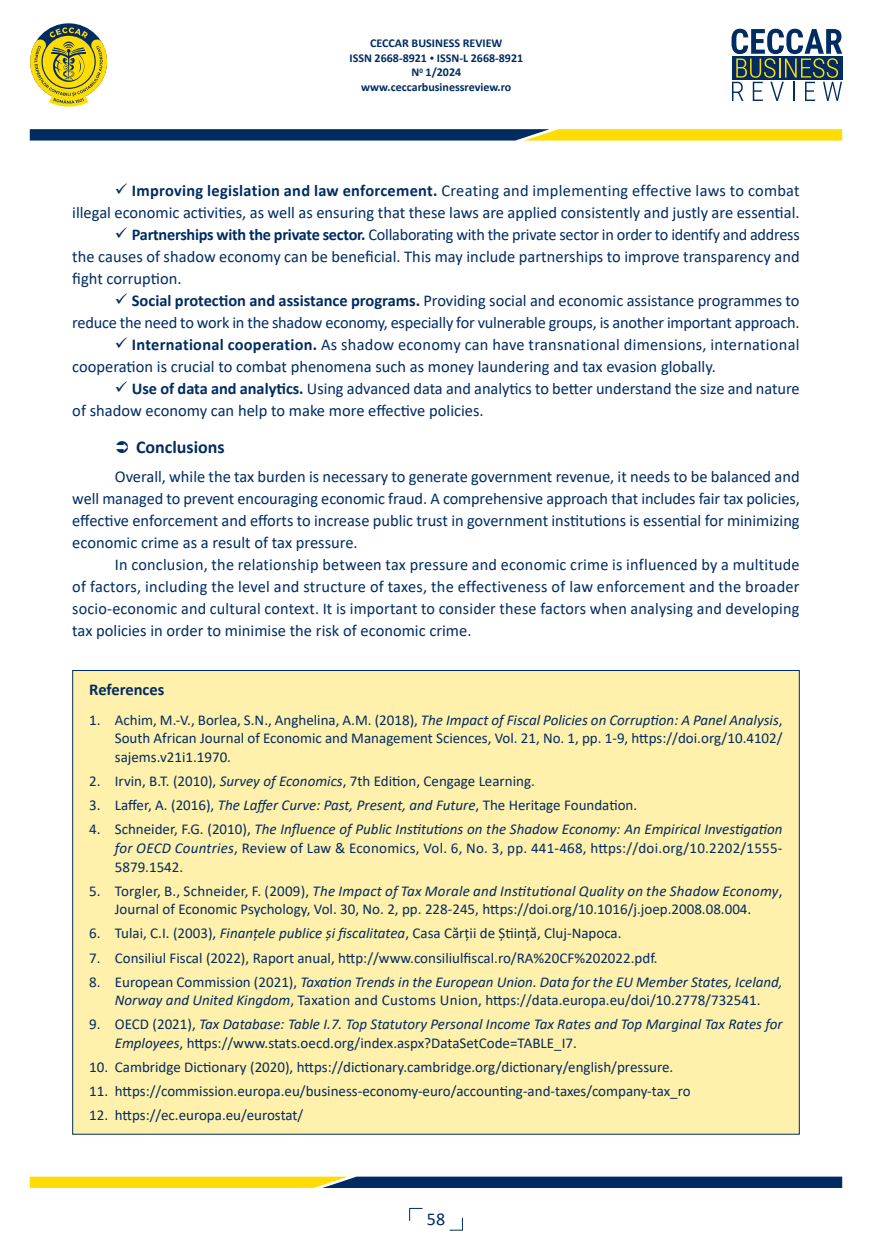
<style>
.page{position:relative;width:872px;height:1255px;background:#fff}
.page>*{position:absolute;margin:0;border:0;box-sizing:border-box;transform-origin:0 0}
.t1{font:700 18px "Calibri";color:#002c62}
.t2{font:18px "Calibri";color:#002c62}
.t3{font:16.5px/22px "Calibri";color:#002c62;text-align:justify}
.t4{font:700 16.5px "Calibri";color:#002c62}
.t5{font:15px/18.6px "Calibri";color:#002c62;text-align:justify}
.t6{font:italic 15px/18.6px "Calibri";color:#002c62}
.t7{font:700 12px/14.4px "Calibri";color:#002c62;text-align:center}
.s1{font-size:9px}
.s2{font-weight:700}
.s3{font-style:italic}
.s4{font-style:normal}
</style>
<div class="page">
<svg style="left:409px;top:1207px;width:13px;height:13px"></svg>
<svg style="left:30px;top:27px;width:77px;height:80px"></svg>
<svg style="left:731px;top:29px;width:111px;height:72px"></svg>
<svg style="left:30px;top:129px;width:812px;height:11px;background:#637144"></svg>
<svg style="left:30px;top:1176px;width:812px;height:11px;background:#6a774c"></svg>
<svg style="left:449px;top:1217px;width:14px;height:13px"></svg>
<div style="left:72px;top:670px;width:727px;height:464px;background:#fff0ab;border:1px solid #002c62"></div>
<p class="t7" style="left:349px;top:36px;width:175px">CECCAR BUSINESS REVIEW<br>ISSN 2668-8921 <span class="s1">•</span> ISSN-L 2668-8921<br>N<sup>0</sup> 1/2024 www.ceccarbusinessreview.ro</p>
<p class="t3" style="left:72px;top:179px;width:729px;text-align:right">✓ <span class="s2">Improving legislation and law enforcement.</span> Creating and implementing effective laws to combat illegal economic activities, as well as ensuring that these laws are applied consistently and justly are essential.</p>
<p class="t3" style="left:72px;top:223px;width:729px;text-indent:43px">✓ <span class="s2">Partnerships with the private sector.</span> Collaborating with the private sector in order to identify and address the causes of shadow economy can be beneficial. This may include partnerships to improve transparency and fight corruption.</p>
<p class="t3" style="left:72px;top:289px;width:729px;text-align:right">✓ <span class="s2">Social protection and assistance programs.</span> Providing social and economic assistance programmes to reduce the need to work in the shadow economy, especially for vulnerable groups, is another important approach.</p>
<p class="t3" style="left:72px;top:333px;width:729px;text-indent:43px">✓ <span class="s2">International cooperation.</span> As shadow economy can have transnational dimensions, international cooperation is crucial to combat phenomena such as money laundering and tax evasion globally.</p>
<p class="t3" style="left:72px;top:377px;width:729px;text-indent:43px">✓ <span class="s2">Use of data and analytics.</span> Using advanced data and analytics to better understand the size and nature of shadow economy can help to make more effective policies.</p>
<p class="t1" style="left:136px;top:434px;width:90px">Conclusions</p>
<p class="t3" style="left:72px;top:464px;width:729px;text-indent:43px">Overall, while the tax burden is necessary to generate government revenue, it needs to be balanced and well managed to prevent encouraging economic fraud. A comprehensive approach that includes fair tax policies, effective enforcement and efforts to increase public trust in government institutions is essential for minimizing economic crime as a result of tax pressure.</p>
<p class="t3" style="left:72px;top:553px;width:729px;text-indent:43px">In conclusion, the relationship between tax pressure and economic crime is influenced by a multitude of factors, including the level and structure of taxes, the effectiveness of law enforcement and the broader socio-economic and cultural context. It is important to consider these factors when analysing and developing tax policies in order to minimise the risk of economic crime.</p>
<p class="t4" style="left:89px;top:678px;width:77px">References</p>
<p class="t5" style="left:115px;top:710px;width:669px;text-indent:-26px">1. Achim, M.-V., Borlea, S.N., Anghelina, A.M. (2018), <span class="s3">The Impact of Fiscal Policies on Corruption: A Panel Analysis</span>, South African Journal of Economic and Management Sciences, Vol. 21, No. 1, pp. 1-9, https://doi.org/10.4102/ sajems.v21i1.1970.</p>
<p class="t5" style="left:89px;top:771px;width:447px">2. Irvin, B.T. (2010), <span class="s3">Survey of Economics</span>, 7th Edition, Cengage Learning.</p>
<p class="t5" style="left:89px;top:795px;width:549px">3. Laffer, A. (2016), <span class="s3">The Laffer Curve: Past, Present, and Future</span>, The Heritage Foundation.</p>
<p class="t5" style="left:115px;top:819px;width:669px;text-indent:-26px">4. Schneider, F.G. (2010), <span class="s3">The Influence of Public Institutions on the Shadow Economy: An Empirical Investigation for OECD Countries</span>, Review of Law &amp; Economics, Vol. 6, No. 3, pp. 441-468, https://doi.org/10.2202/1555- 5879.1542.</p>
<p class="t5" style="left:89px;top:881px;width:695px;text-align:center">5. Torgler, B., Schneider, F. (2009), <span class="s3">The Impact of Tax Morale and Institutional Quality on the Shadow Economy</span>,<br>Journal of Economic Psychology, Vol. 30, No. 2, pp. 228-245, https://doi.org/10.1016/j.joep.2008.08.004.</p>
<p class="t5" style="left:89px;top:923px;width:534px">6. Tulai, C.I. (2003), <span class="s3">Finanțele publice și fiscalitatea</span>, Casa Cărții de Știință, Cluj-Napoca.</p>
<p class="t5" style="left:89px;top:947px;width:570px">7. Consiliul Fiscal (2022), Raport anual, http://www.consiliulfiscal.ro/RA%20CF%202022.pdf.</p>
<p class="t5" style="left:89px;top:972px;width:695px;text-align:center">8. European Commission (2021), <span class="s3">Taxation Trends in the European Union. Data for the EU Member States, Iceland,<br>Norway and United Kingdom</span>, Taxation and Customs Union, https://data.europa.eu/doi/10.2778/732541.</p>
<p class="t6" style="left:115px;top:1014px;width:669px;text-indent:-26px"><span class="s4">9. OECD (2021),</span> Tax Database: Table I.7. Top Statutory Personal Income Tax Rates and Top Marginal Tax Rates for<br>Employees<span class="s4">, https://www.stats.oecd.org/index.aspx?DataSetCode=TABLE_I7.</span></p>
<p class="t5" style="left:89px;top:1057px;width:585px">10. Cambridge Dictionary (2020), https://dictionary.cambridge.org/dictionary/english/pressure.</p>
<p class="t5" style="left:89px;top:1081px;width:603px">11. https://commission.europa.eu/business-economy-euro/accounting-and-taxes/company-tax_ro</p>
<p class="t5" style="left:89px;top:1105px;width:215px">12. https://ec.europa.eu/eurostat/</p>
<p class="t2" style="left:427px;top:1206px;width:20px">58</p>
</div>
